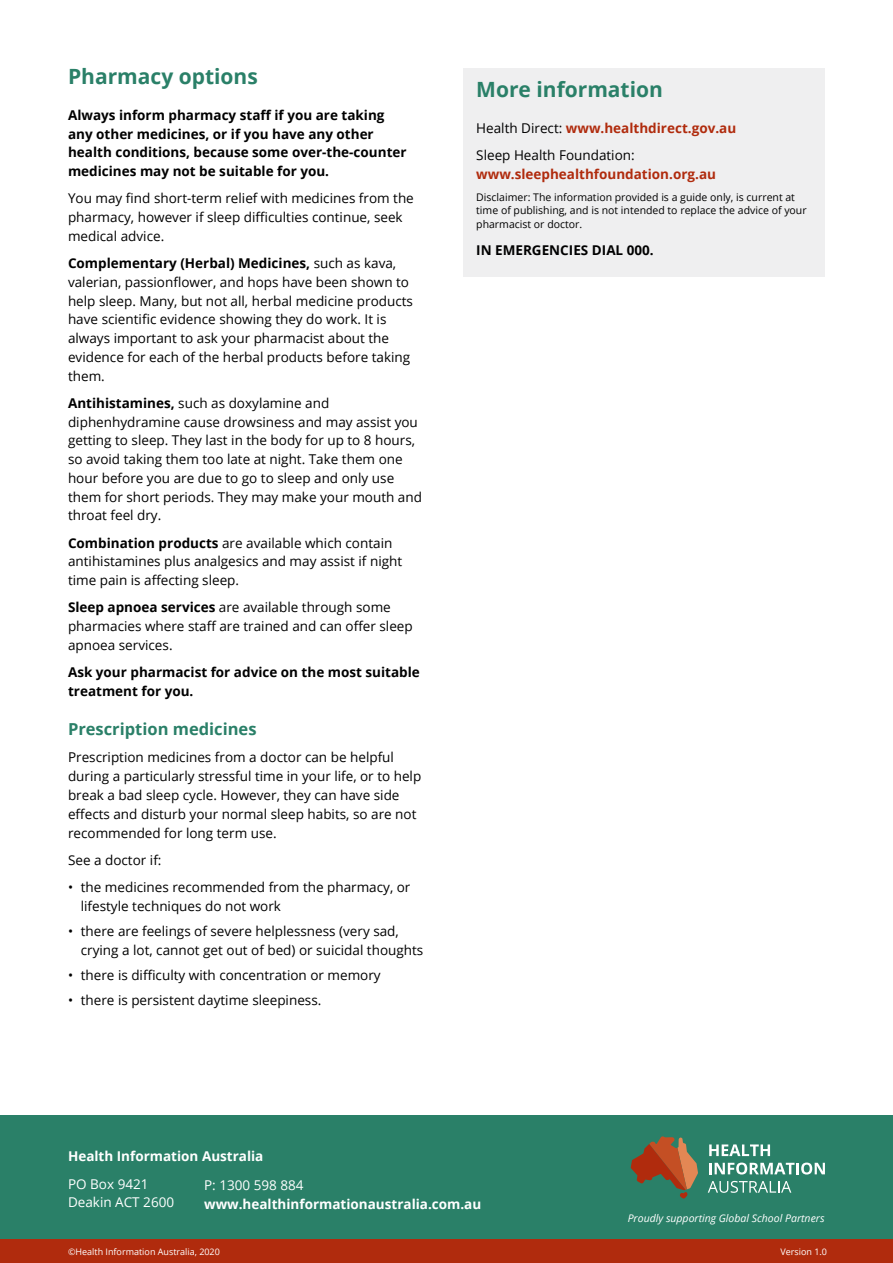
<style>
.page{position:relative;width:893px;height:1263px;background:#fff}
.page>*{position:absolute;margin:0;border:0;box-sizing:border-box;transform-origin:0 0}
.t1{font:700 21px "Open Sans";color:#2a8068}
.t2{font:700 16.5px "Open Sans";color:#2a8068}
.t3{font:13.5px/18.8px "Open Sans";color:#000}
.t4{font:700 13.5px/18.8px "Open Sans";color:#000}
.t5{font:700 13.5px "Open Sans";color:#fff}
.t6{font:13.5px/18.8px "Open Sans";color:#fff}
.t7{font:700 13.5px "Open Sans";color:#b02b0d}
.t8{font:10.5px/13.5px "Open Sans";color:#000}
.t9{font:italic 10.5px "Open Sans";color:#fff}
.t10{font:9px "Open Sans";color:#fff}
.s1{font-weight:700}
.s2{font-weight:700;color:#b02b0d}
</style>
<div class="page">
<div style="left:0;top:1115px;width:893px;height:148px;background:#2a8068"></div>
<div style="left:0;top:1240px;width:893px;height:23px;background:#b02b0d"></div>
<svg style="left:709px;top:1144px;width:61px;height:12px"></svg>
<svg style="left:709px;top:1162px;width:116px;height:12px"></svg>
<svg style="left:708px;top:1181px;width:83px;height:12px"></svg>
<svg style="left:631px;top:1136px;width:67px;height:62px"></svg>
<div style="left:463px;top:68px;width:362px;height:208px;background:#efeff0"></div>
<h1 class="t1" style="left:68px;top:62px;width:191px">Pharmacy options</h1>
<p class="t4" style="left:68px;top:105px;width:340px">Always inform pharmacy staff if you are taking any other medicines, or if you have any other health conditions, because some over-the-counter medicines may not be suitable for you.</p>
<p class="t3" style="left:68px;top:189px;width:347px">You may find short-term relief with medicines from the pharmacy, however if sleep difficulties continue, seek medical advice.</p>
<p class="t3" style="left:68px;top:254px;width:347px"><span class="s1">Complementary (Herbal) Medicines,</span> such as kava, valerian, passionflower, and hops have been shown to help sleep. Many, but not all, herbal medicine products have scientific evidence showing they do work. It is always important to ask your pharmacist about the evidence for each of the herbal products before taking them.</p>
<p class="t3" style="left:68px;top:393px;width:355px"><span class="s1">Antihistamines,</span> such as doxylamine and diphenhydramine cause drowsiness and may assist you getting to sleep. They last in the body for up to 8 hours, so avoid taking them too late at night. Take them one hour before you are due to go to sleep and only use them for short periods. They may make your mouth and throat feel dry.</p>
<p class="t3" style="left:68px;top:533px;width:336px"><span class="s1">Combination products</span> are available which contain antihistamines plus analgesics and may assist if night time pain is affecting sleep.</p>
<p class="t3" style="left:68px;top:598px;width:346px"><span class="s1">Sleep apnoea services</span> are available through some pharmacies where staff are trained and can offer sleep apnoea services.</p>
<p class="t4" style="left:68px;top:663px;width:353px">Ask your pharmacist for advice on the most suitable treatment for you.</p>
<p class="t2" style="left:68px;top:718px;width:190px">Prescription medicines</p>
<p class="t3" style="left:68px;top:748px;width:355px">Prescription medicines from a doctor can be helpful during a particularly stressful time in your life, or to help break a bad sleep cycle. However, they can have side effects and disturb your normal sleep habits, so are not recommended for long term use.</p>
<p class="t3" style="left:68px;top:850px;width:95px">See a doctor if:</p>
<p class="t3" style="left:81px;top:877px;width:331px;text-indent:-13px">• the medicines recommended from the pharmacy, or lifestyle techniques do not work</p>
<p class="t3" style="left:81px;top:921px;width:344px;text-indent:-13px">• there are feelings of severe helplessness (very sad, crying a lot, cannot get out of bed) or suicidal thoughts</p>
<p class="t3" style="left:68px;top:965px;width:314px">• there is difficulty with concentration or memory</p>
<p class="t3" style="left:68px;top:990px;width:255px">• there is persistent daytime sleepiness.</p>
<h1 class="t1" style="left:476px;top:74px;width:188px">More information</h1>
<p class="t3" style="left:476px;top:114px;width:261px;line-height:27.3px">Health Direct: <span class="s2">www.healthdirect.gov.au<br></span>Sleep Health Foundation:</p>
<p class="t7" style="left:476px;top:164px;width:241px">www.sleephealthfoundation.org.au</p>
<p class="t8" style="left:476px;top:190px;width:332px">Disclaimer: The information provided is a guide only, is current at time of publishing, and is not intended to replace the advice of your pharmacist or doctor.</p>
<p class="t4" style="left:476px;top:240px;width:179px">IN EMERGENCIES DIAL 000.</p>
<p class="t5" style="left:68px;top:1147px;width:197px">Health Information Australia</p>
<p class="t6" style="left:68px;top:1174px;width:108px">PO Box 9421<br>Deakin ACT 2600</p>
<p class="t6" style="left:204px;top:1175px;width:101px">P: 1300 598 884</p>
<p class="t5" style="left:204px;top:1194px;width:279px">www.healthinformationaustralia.com.au</p>
<p class="t9" style="left:628px;top:1211px;width:198px">Proudly supporting Global School Partners</p>
<p class="t10" style="left:68px;top:1245px;width:153px">©Health Information Australia, 2020</p>
<p class="t10" style="left:780px;top:1245px;width:48px">Version 1.0</p>
</div>
